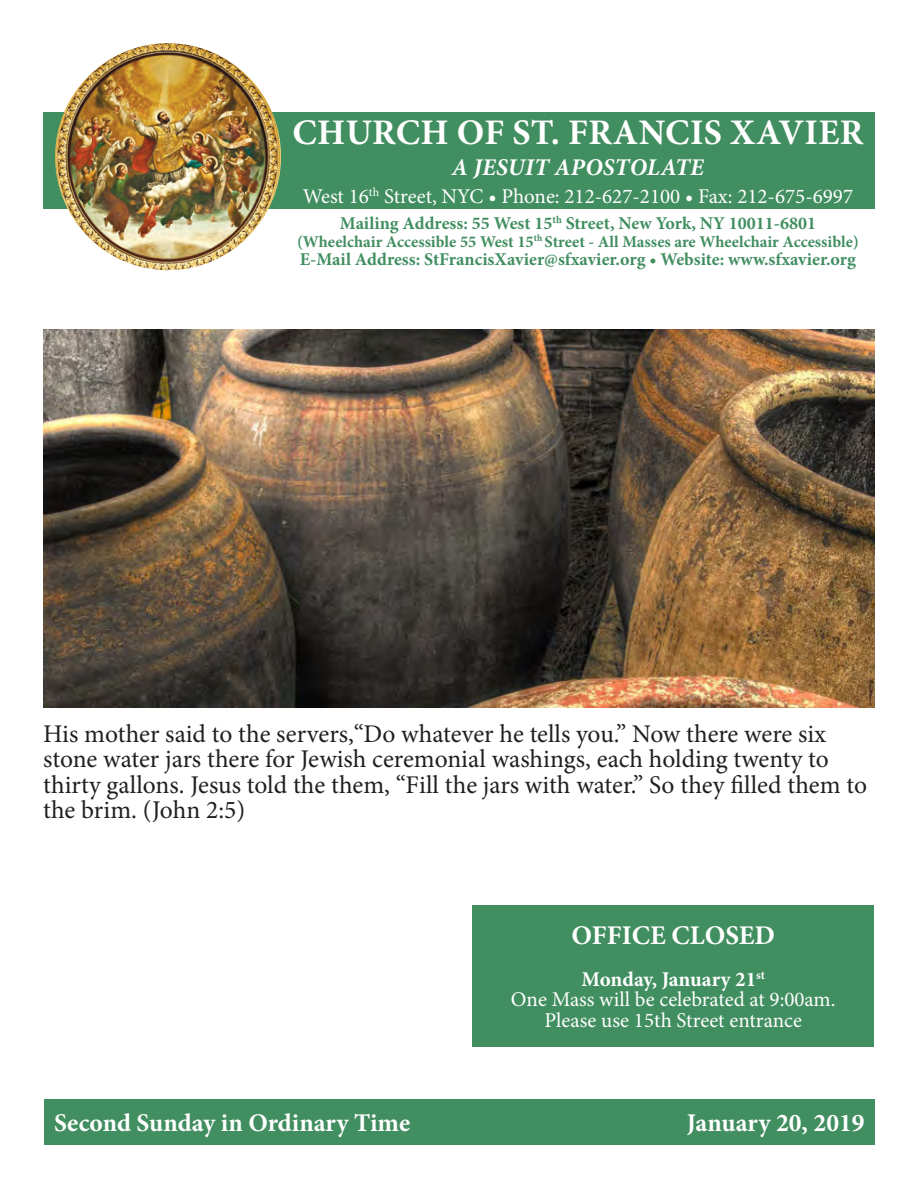
<style>
.page{position:relative;width:918px;height:1188px;background:#fff}
.page>*{position:absolute;margin:0;border:0;box-sizing:border-box;transform-origin:0 0}
.t1{font:700 36px "Minion Pro";letter-spacing:.01em;color:#fff}
.t2{font:700 27px "Minion Pro";color:#fff}
.t3{font:25.5px/25.2px "Minion Pro";color:#231f20}
.t4{font:700 25.5px "Minion Pro";color:#fff}
.t5{font:italic 700 24px "Minion Pro";letter-spacing:.01em;color:#fff}
.t6{font:21px "Minion Pro";color:#fff}
.t7{font:700 21px "Minion Pro";color:#fff}
.t8{font:700 18px "Minion Pro";color:#418e60}
.t9{font:700 16.5px "Minion Pro";letter-spacing:-.01em;color:#418e60}
</style>
<div class="page">
<div style="left:44px;top:1099px;width:831px;height:46px;background:#418e60"></div>
<div style="left:43px;top:112px;width:832px;height:96px;background:#418e60"></div>
<img style="left:55px;top:43px;width:226px;height:227px">
<div style="left:472px;top:905px;width:402px;height:142px;background:#418e60"></div>
<img style="left:43px;top:329px;width:832px;height:378px">
<p class="t1" style="left:292px;top:107px;width:572px">CHURCH OF ST. FRANCIS XAVIER</p>
<p class="t5" style="left:452px;top:150px;width:254px">A JESUIT APOSTOLATE</p>
<p class="t6" style="left:303px;top:182px;width:552px">West 16<sup>th</sup> Street, NYC • Phone: 212-627-2100 • Fax: 212-675-6997</p>
<p class="t8" style="left:340px;top:211px;width:478px">Mailing Address: 55 West 15<sup>th</sup> Street, New York, NY 10011-6801</p>
<p class="t9" style="left:297px;top:230px;width:563px">(Wheelchair Accessible 55 West 15<sup>th</sup> Street - All Masses are Wheelchair Accessible)</p>
<p class="t8" style="left:300px;top:246px;width:558px">E-Mail Address: StFrancisXavier@sfxavier.org • Website: www.sfxavier.org</p>
<p class="t3" style="left:43px;top:722px;width:825px">His mother said to the servers,“Do whatever he tells you.” Now there were six stone water jars there for Jewish ceremonial washings, each holding twenty to thirty gallons. Jesus told the them, “Fill the jars with water.” So they filled them to the brim. (John 2:5)</p>
<p class="t2" style="left:572px;top:916px;width:205px">OFFICE CLOSED</p>
<p class="t7" style="left:582px;top:964px;width:185px">Monday, January 21<sup>st</sup></p>
<p class="t6" style="left:511px;top:986px;width:326px">One Mass will be celebrated at 9:00am.</p>
<p class="t6" style="left:545px;top:1006px;width:259px">Please use 15th Street entrance</p>
<p class="t4" style="left:54px;top:1105px;width:358px">Second Sunday in Ordinary Time</p>
<p class="t4" style="left:687px;top:1105px;width:179px">January 20, 2019</p>
</div>
